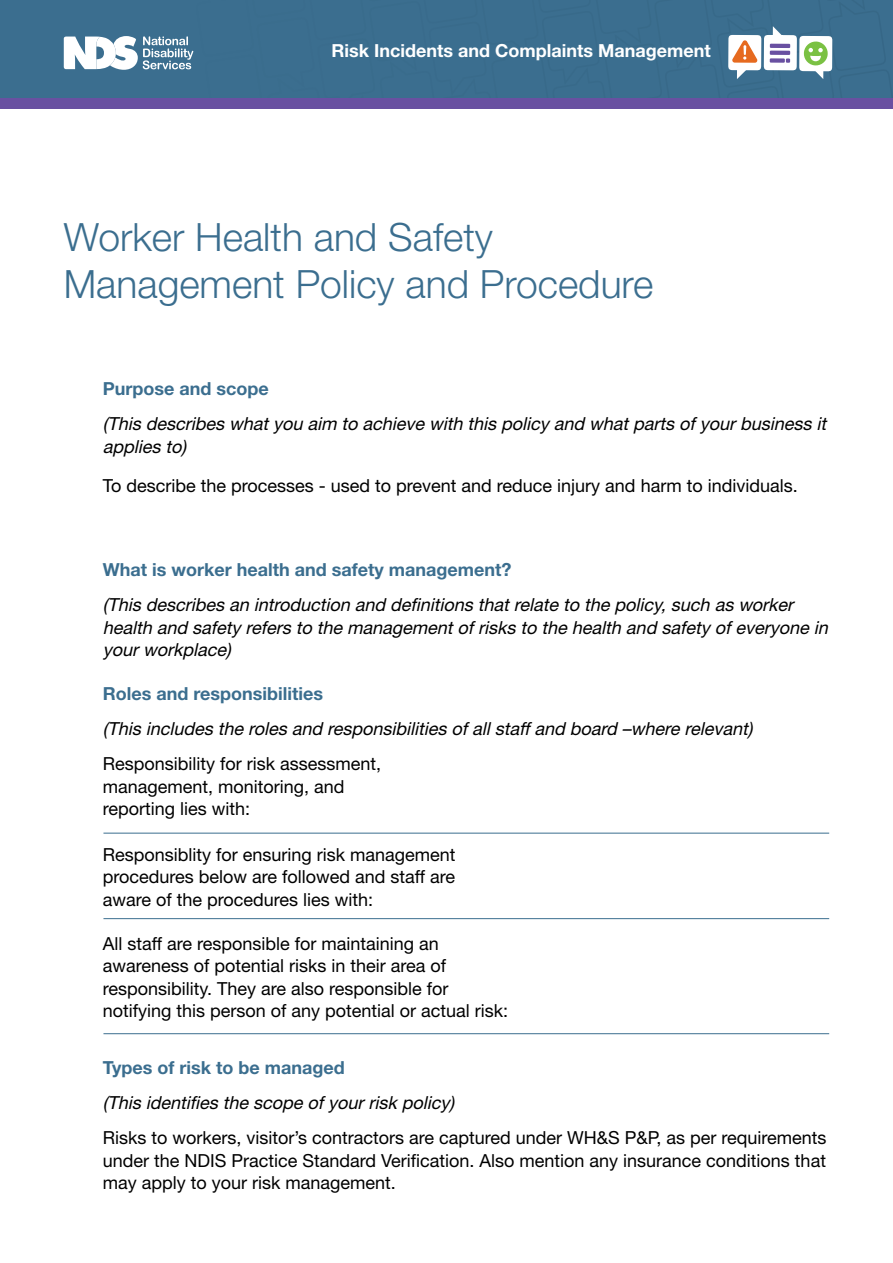
<style>
.page{position:relative;width:893px;height:1263px;background:#fff}
.page>*{position:absolute;margin:0;border:0;box-sizing:border-box;transform-origin:0 0}
.Main_Heading_1{font:300 39px/46.8px "Helvetica Neue LT Std";color:#3b6e8f}
.t1{font:18px/22.5px "Helvetica Neue";color:#000}
.t2{font:italic 18px/22.5px "Helvetica Neue";color:#000}
.t3{font:700 18px "Helvetica Neue LT Std";color:#3b6e8f}
.t4{font:700 18px "Helvetica Neue LT Std";color:#fff}
</style>
<div class="page">
<div style="left:0;top:96px;width:893px;height:12px;background:#6950a1"></div>
<div style="left:0;top:0;width:893px;height:98px;background:#3b6e8f"></div>
<svg style="left:64px;top:36px;width:129px;height:34px"></svg>
<div style="left:799px;top:36px;width:33px;height:35px;background:#fff;border-radius:4px"></div>
<div style="left:728px;top:35px;width:33px;height:35px;background:#fff;border-radius:4px"></div>
<svg style="left:803px;top:41px;width:26px;height:38px"></svg>
<svg style="left:764px;top:26px;width:33px;height:44px"></svg>
<svg style="left:732px;top:40px;width:26px;height:39px"></svg>
<hr style="left:103px;top:833px;width:726px;height:1px;background:#3b6e8f">
<hr style="left:103px;top:918px;width:726px;height:1px;background:#3b6e8f">
<hr style="left:103px;top:1033px;width:726px;height:1px;background:#3b6e8f">
<p class="t4" style="left:332px;top:40px;width:381px">Risk Incidents and Complaints Management</p>
<p class="Main_Heading_1" style="left:64px;top:213px;width:591px">Worker Health and Safety<br>Management Policy and Procedure</p>
<p class="t3" style="left:103px;top:377px;width:168px">Purpose and scope</p>
<p class="t2" style="left:103px;top:412px;width:729px">(This describes whatyou aim to achieve with this policy and whatparts ofyourbusiness it applies to)</p>
<p class="t1" style="left:103px;top:474px;width:696px">To describe the processes - used to prevent and reduce injury and harm to individuals.</p>
<p class="t3" style="left:103px;top:558px;width:410px">What is worker health and safety management?</p>
<p class="t2" style="left:103px;top:593px;width:731px">(This describes an introduction and definitions thatrelate to the policy,such as worker health and safety refers to the managementofrisks to the health and safety ofeveryone in yourworkplace)</p>
<p class="t3" style="left:103px;top:682px;width:222px">Roles and responsibilities</p>
<p class="t2" style="left:103px;top:717px;width:651px">(This includes the roles and responsibilities ofallstaffand board –where relevant)</p>
<p class="t1" style="left:103px;top:752px;width:280px">Responsibility for risk assessment, management, monitoring, and reporting lies with:</p>
<p class="t1" style="left:103px;top:843px;width:354px;text-align:justify">Responsiblity for ensuring risk management procedures below are followed and staff are aware of the procedures lies with:</p>
<p class="t1" style="left:103px;top:932px;width:407px">All staff are responsible for maintaining an awareness of potential risks in their area of responsibility. They are also responsible for notifying this person of any potential or actual risk:</p>
<p class="t3" style="left:103px;top:1056px;width:243px">Types of risk to be managed</p>
<p class="t2" style="left:103px;top:1091px;width:353px">(This identifies the scope ofyourrisk policy)</p>
<p class="t1" style="left:103px;top:1126px;width:725px;text-align:justify">Risks to workers, visitor’s contractors are captured under WH&amp;S P&amp;P, as per requirements under the NDIS Practice Standard Verification. Also mention any insurance conditions that may apply to your risk management.</p>
</div>
